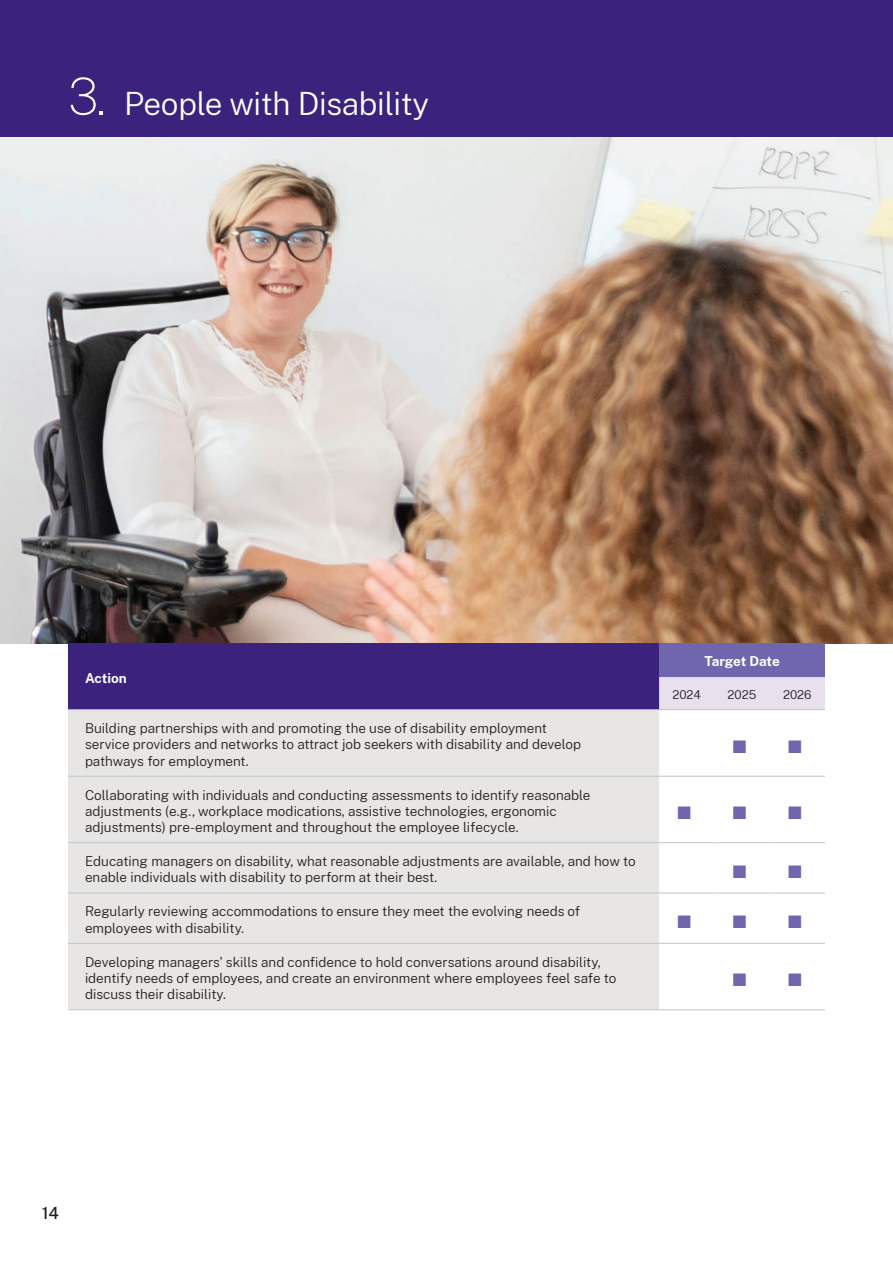
<style>
.page{position:relative;width:893px;height:1263px;background:#fff}
.page>*{position:absolute;margin:0;border:0;box-sizing:border-box;transform-origin:0 0}
.t1{font:100 51px "Public Sans";color:#fff}
.t2{font:300 31.5px "Public Sans";letter-spacing:-.01em;color:#fff}
.t3{font:27px "Arial";color:#6f66ae}
.t4{font:500 16.5px "Public Sans";color:#231f20}
.t5{font:300 13.5px/16.2px "Public Sans";color:#231f20}
.t6{font:700 13.5px "Public Sans";letter-spacing:-.01em;color:#fff}
.t7{font:300 12px "Public Sans";color:#231f20}
</style>
<div class="page">
<img style="left:0;top:136px;width:892px;height:507px">
<div style="left:0;top:0;width:893px;height:136px;background:#3b237d"></div>
<div style="left:68px;top:643px;width:591px;height:67px;background:#3b237d"></div>
<div style="left:659px;top:643px;width:166px;height:34px;background:#6f66ae"></div>
<div style="left:659px;top:677px;width:166px;height:32px;background:#e9e0ee"></div>
<div style="left:68px;top:710px;width:591px;height:299px;background:#e8e6e5"></div>
<hr style="left:68px;top:709px;width:591px;height:1px;background:#bec6c7">
<hr style="left:68px;top:776px;width:591px;height:1px;background:#bec6c7">
<hr style="left:68px;top:842px;width:591px;height:1px;background:#bec6c7">
<hr style="left:68px;top:893px;width:591px;height:1px;background:#bec6c7">
<hr style="left:68px;top:943px;width:591px;height:1px;background:#bec6c7">
<hr style="left:68px;top:1009px;width:591px;height:1px;background:#bec6c7">
<hr style="left:659px;top:709px;width:55px;height:1px;background:#bec6c7">
<hr style="left:714px;top:709px;width:56px;height:1px;background:#bec6c7">
<hr style="left:770px;top:709px;width:55px;height:1px;background:#bec6c7">
<hr style="left:659px;top:776px;width:55px;height:1px;background:#bec6c7">
<hr style="left:659px;top:842px;width:55px;height:1px;background:#bec6c7">
<hr style="left:659px;top:893px;width:55px;height:1px;background:#bec6c7">
<hr style="left:659px;top:1009px;width:55px;height:1px;background:#bec6c7">
<hr style="left:714px;top:776px;width:56px;height:1px;background:#bec6c7">
<hr style="left:714px;top:842px;width:56px;height:1px;background:#bec6c7">
<hr style="left:714px;top:893px;width:56px;height:1px;background:#bec6c7">
<hr style="left:714px;top:1009px;width:56px;height:1px;background:#bec6c7">
<hr style="left:770px;top:776px;width:55px;height:1px;background:#bec6c7">
<hr style="left:770px;top:842px;width:55px;height:1px;background:#bec6c7">
<hr style="left:770px;top:893px;width:55px;height:1px;background:#bec6c7">
<hr style="left:770px;top:1009px;width:55px;height:1px;background:#bec6c7">
<hr style="left:659px;top:943px;width:55px;height:1px;background:#bec6c7">
<hr style="left:714px;top:943px;width:56px;height:1px;background:#bec6c7">
<hr style="left:770px;top:943px;width:55px;height:1px;background:#bec6c7">
<hr style="left:892px;top:115px;width:1px;height:528px;background:#bec6c7">
<hr style="left:892px;top:0;width:1px;height:136px;background:#3b237d">
<h1 class="t1" style="left:68px;top:62px;width:39px">3.</h1>
<h2 class="t2" style="left:124px;top:82px;width:307px">People with Disability</h2>
<p class="t6" style="left:85px;top:668px;width:43px">Action</p>
<p class="t5" style="left:85px;top:720px;width:497px">Building partnerships with and promoting the use of disability employment service providers and networks to attract job seekers with disability and develop pathways for employment.</p>
<p class="t5" style="left:85px;top:786px;width:507px">Collaborating with individuals and conducting assessments to identify reasonable adjustments (e.g., workplace modications, assistive technologies, ergonomic adjustments) pre-employment and throughout the employee lifecycle.</p>
<p class="t6" style="left:704px;top:651px;width:77px">Target Date</p>
<p class="t7" style="left:672px;top:686px;width:30px">2024</p>
<p class="t7" style="left:728px;top:686px;width:30px">2025</p>
<p class="t7" style="left:783px;top:686px;width:30px">2026</p>
<h3 class="t3" style="left:731px;top:725px;width:73px">■ ■</h3>
<h3 class="t3" style="left:676px;top:791px;width:73px">■ ■</h3>
<h3 class="t3" style="left:787px;top:791px;width:18px">■</h3>
<p class="t5" style="left:85px;top:852px;width:552px">Educating managers on disability, what reasonable adjustments are available, and how to enable individuals with disability to perform at their best.</p>
<h3 class="t3" style="left:731px;top:849px;width:73px">■ ■</h3>
<p class="t5" style="left:85px;top:903px;width:497px">Regularly reviewing accommodations to ensure they meet the evolving needs of employees with disability.</p>
<h3 class="t3" style="left:676px;top:900px;width:73px">■ ■</h3>
<h3 class="t3" style="left:787px;top:900px;width:18px">■</h3>
<p class="t5" style="left:85px;top:953px;width:533px">Developing managers’ skills and confidence to hold conversations around disability, identify needs of employees, and create an environment where employees feel safe to discuss their disability.</p>
<h3 class="t3" style="left:731px;top:958px;width:73px">■ ■</h3>
<p class="t4" style="left:42px;top:1202px;width:19px">14</p>
</div>
